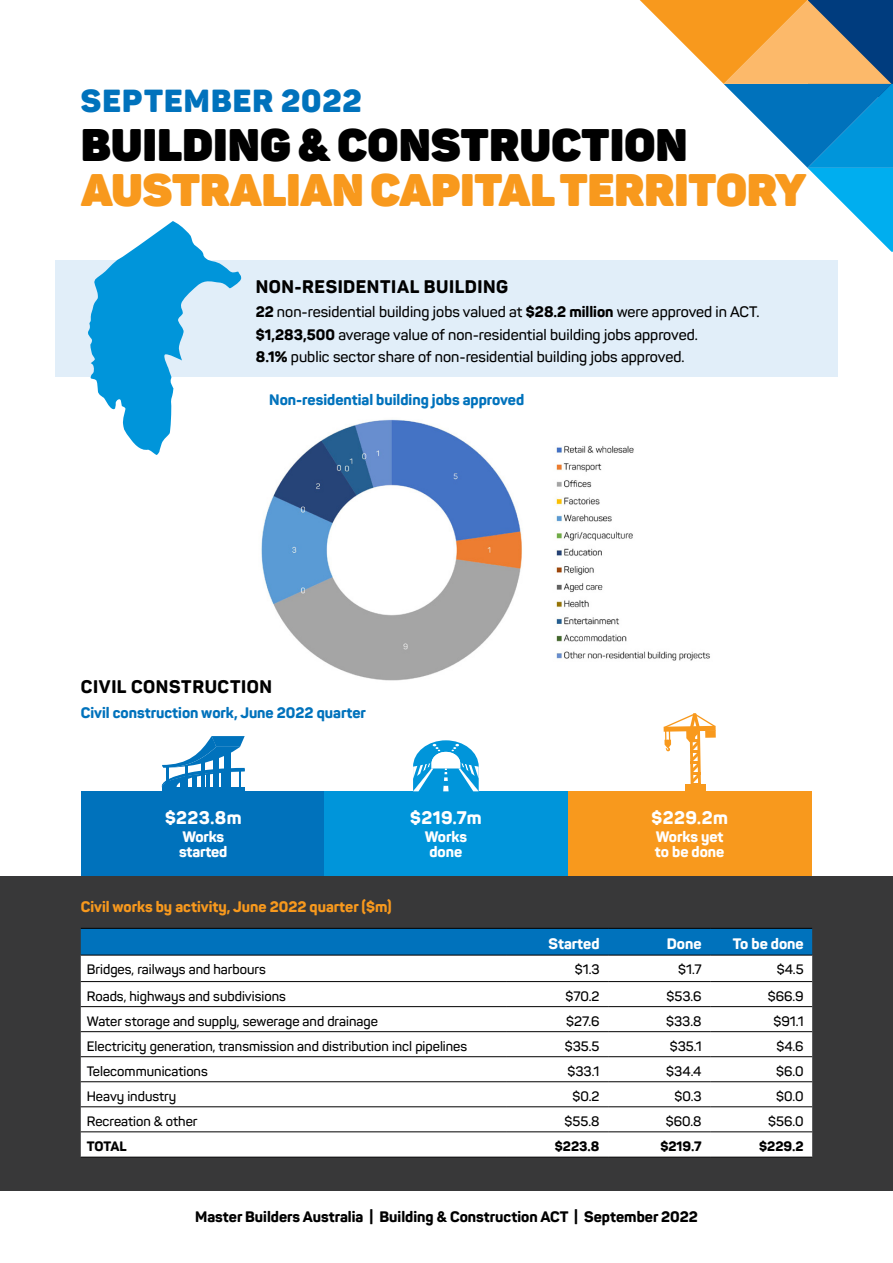
<style>
.page{position:relative;width:893px;height:1263px;background:#fff}
.page>*{position:absolute;margin:0;border:0;box-sizing:border-box;transform-origin:0 0}
.t1{font:800 45px/45px "Panton";color:#f8991d}
.Head_1{font:900 31.5px "Panton";letter-spacing:.035em;color:#0072bc}
.Head_2{font:800 18px "Panton";letter-spacing:.03em;color:#000}
.Head_2_white{font:800 18px "Panton";letter-spacing:.025em;color:#fff}
.Body{font:600 15px "Panton";color:#000}
.Head_3{font:800 15px "Panton";color:#0072bc}
.t2{font:800 15px "Panton";color:#000}
.Head_3_Yellow{font:800 15px "Panton";color:#f8991d}
.Head_3_white{font:800 15px/15px "Panton";letter-spacing:-.005em;color:#fff}
.Body-2{font:800 15px "Panton";color:#fff}
.Body-3{font:600 13.5px "Panton";color:#000}
.Body-4{font:800 13.5px "Panton";color:#000}
.s1{color:#000}
.s2{font-weight:800}
</style>
<div class="page">
<svg style="left:640px;top:0;width:253px;height:252px"></svg>
<img style="left:261px;top:419px;width:449px;height:262px">
<div style="left:81px;top:791px;width:244px;height:85px;background:#0072bc"></div>
<div style="left:324px;top:791px;width:244px;height:85px;background:#0095da"></div>
<div style="left:568px;top:791px;width:243px;height:85px;background:#f8991d"></div>
<svg style="left:664px;top:713px;width:52px;height:73px"></svg>
<div style="left:685px;top:784px;width:20px;height:7px;background:#f8991d"></div>
<hr style="left:162px;top:787px;width:83px;height:4px;background:#0072bc">
<svg style="left:162px;top:736px;width:83px;height:51px"></svg>
<svg style="left:413px;top:740px;width:66px;height:51px"></svg>
<div style="left:55px;top:260px;width:783px;height:117px;background:#e1eef9"></div>
<div style="left:0;top:876px;width:893px;height:315px;background:#383839"></div>
<svg style="left:88px;top:221px;width:154px;height:234px"></svg>
<div style="left:81px;top:929px;width:731px;height:26px;background:#0072bc"></div>
<div style="left:81px;top:956px;width:731px;height:201px;background:#fff"></div>
<hr style="left:81px;top:928px;width:425px;height:1px;background:#000">
<hr style="left:506px;top:928px;width:102px;height:1px;background:#000">
<hr style="left:608px;top:928px;width:102px;height:1px;background:#000">
<hr style="left:710px;top:928px;width:102px;height:1px;background:#000">
<hr style="left:81px;top:955px;width:425px;height:1px;background:#000">
<hr style="left:81px;top:981px;width:425px;height:1px;background:#000">
<hr style="left:506px;top:981px;width:102px;height:1px;background:#000">
<hr style="left:608px;top:981px;width:102px;height:1px;background:#000">
<hr style="left:710px;top:981px;width:102px;height:1px;background:#000">
<hr style="left:81px;top:1006px;width:425px;height:1px;background:#000">
<hr style="left:506px;top:1006px;width:102px;height:1px;background:#000">
<hr style="left:608px;top:1006px;width:102px;height:1px;background:#000">
<hr style="left:710px;top:1006px;width:102px;height:1px;background:#000">
<hr style="left:81px;top:1031px;width:425px;height:1px;background:#000">
<hr style="left:506px;top:1031px;width:102px;height:1px;background:#000">
<hr style="left:608px;top:1031px;width:102px;height:1px;background:#000">
<hr style="left:710px;top:1031px;width:102px;height:1px;background:#000">
<hr style="left:81px;top:1056px;width:425px;height:1px;background:#000">
<hr style="left:506px;top:1056px;width:102px;height:1px;background:#000">
<hr style="left:608px;top:1056px;width:102px;height:1px;background:#000">
<hr style="left:710px;top:1056px;width:102px;height:1px;background:#000">
<hr style="left:81px;top:1081px;width:425px;height:1px;background:#000">
<hr style="left:506px;top:1081px;width:102px;height:1px;background:#000">
<hr style="left:608px;top:1081px;width:102px;height:1px;background:#000">
<hr style="left:710px;top:1081px;width:102px;height:1px;background:#000">
<hr style="left:81px;top:1106px;width:425px;height:1px;background:#000">
<hr style="left:506px;top:1106px;width:102px;height:1px;background:#000">
<hr style="left:608px;top:1106px;width:102px;height:1px;background:#000">
<hr style="left:710px;top:1106px;width:102px;height:1px;background:#000">
<hr style="left:81px;top:1131px;width:425px;height:1px;background:#000">
<hr style="left:506px;top:1131px;width:102px;height:1px;background:#000">
<hr style="left:608px;top:1131px;width:102px;height:1px;background:#000">
<hr style="left:710px;top:1131px;width:102px;height:1px;background:#000">
<hr style="left:81px;top:1157px;width:425px;height:1px;background:#000">
<hr style="left:506px;top:1157px;width:102px;height:1px;background:#000">
<hr style="left:608px;top:1157px;width:102px;height:1px;background:#000">
<hr style="left:710px;top:1157px;width:102px;height:1px;background:#000">
<hr style="left:506px;top:955px;width:102px;height:1px;background:#000">
<hr style="left:608px;top:955px;width:102px;height:1px;background:#000">
<hr style="left:710px;top:955px;width:102px;height:1px;background:#000">
<p class="Head_1" style="left:81px;top:81px;width:282px">SEPTEMBER 2022</p>
<p class="t1" style="left:81px;top:121px;width:727px"><span class="s1">BUILDING &amp; CONSTRUCTION<br></span>AUSTRALIAN CAPITAL TERRITORY</p>
<p class="Head_2" style="left:256px;top:275px;width:254px">NON-RESIDENTIAL BUILDING</p>
<p class="Body" style="left:256px;top:303px;width:505px"><span class="s2">22</span> non-residential building jobs valued at <span class="s2">$28.2 million</span> were approved in ACT.</p>
<p class="Body" style="left:256px;top:325px;width:444px"><span class="s2">$1,283,500</span> average value of non-residential building jobs approved.</p>
<p class="Body" style="left:256px;top:347px;width:430px"><span class="s2">8.1%</span> public sector share of non-residential building jobs approved.</p>
<p class="Head_3" style="left:269px;top:390px;width:256px">Non-residential building jobs approved</p>
<p class="Head_2" style="left:81px;top:675px;width:193px">CIVIL CONSTRUCTION</p>
<p class="Head_3" style="left:81px;top:703px;width:287px">Civil construction work, June 2022 quarter</p>
<p class="Head_2_white" style="left:165px;top:806px;width:78px">$223.8m</p>
<p class="Head_2_white" style="left:410px;top:806px;width:73px">$219.7m</p>
<p class="Head_2_white" style="left:651px;top:806px;width:78px">$229.2m</p>
<p class="Head_3_white" style="left:179px;top:829px;width:50px">Works started</p>
<p class="Head_3_white" style="left:425px;top:829px;width:44px">Works</p>
<p class="Head_3_white" style="left:429px;top:844px;width:34px">done</p>
<p class="Head_3_Yellow" style="left:81px;top:897px;width:313px">Civil works by activity, June 2022 quarter ($m)</p>
<p class="Head_3_white" style="left:655px;top:829px;width:71px">Works yet to be done</p>
<p class="Body-2" style="left:549px;top:934px;width:53px">Started</p>
<p class="Body-2" style="left:667px;top:934px;width:36px">Done</p>
<p class="Body-2" style="left:733px;top:934px;width:72px">To be done</p>
<p class="Body-3" style="left:87px;top:961px;width:181px">Bridges, railways and harbours</p>
<p class="Body-3" style="left:575px;top:961px;width:26px">$1.3</p>
<p class="Body-3" style="left:678px;top:961px;width:25px">$1.7</p>
<p class="Body-3" style="left:777px;top:961px;width:28px">$4.5</p>
<p class="Body-3" style="left:87px;top:987px;width:201px">Roads, highways and subdivisions</p>
<p class="Body-3" style="left:565px;top:987px;width:36px">$70.2</p>
<p class="Body-3" style="left:666px;top:987px;width:37px">$53.6</p>
<p class="Body-3" style="left:768px;top:987px;width:38px">$66.9</p>
<p class="Body-3" style="left:87px;top:1012px;width:293px">Water storage and supply, sewerage and drainage</p>
<p class="Body-3" style="left:566px;top:1012px;width:35px">$27.6</p>
<p class="Body-3" style="left:666px;top:1012px;width:37px">$33.8</p>
<p class="Body-3" style="left:773px;top:1012px;width:32px">$91.1</p>
<p class="Body-3" style="left:87px;top:1037px;width:382px">Electricity generation, transmission and distribution incl pipelines</p>
<p class="Body-3" style="left:565px;top:1037px;width:36px">$35.5</p>
<p class="Body-3" style="left:670px;top:1037px;width:33px">$35.1</p>
<p class="Body-3" style="left:776px;top:1037px;width:29px">$4.6</p>
<p class="Body-3" style="left:87px;top:1063px;width:123px">Telecommunications</p>
<p class="Body-3" style="left:567px;top:1063px;width:34px">$33.1</p>
<p class="Body-3" style="left:666px;top:1063px;width:37px">$34.4</p>
<p class="Body-3" style="left:776px;top:1063px;width:29px">$6.0</p>
<p class="Body-3" style="left:87px;top:1088px;width:91px">Heavy industry</p>
<p class="Body-3" style="left:572px;top:1088px;width:29px">$0.2</p>
<p class="Body-3" style="left:674px;top:1088px;width:29px">$0.3</p>
<p class="Body-3" style="left:776px;top:1088px;width:29px">$0.0</p>
<p class="Body-3" style="left:87px;top:1113px;width:112px">Recreation &amp; other</p>
<p class="Body-3" style="left:565px;top:1113px;width:37px">$55.8</p>
<p class="Body-3" style="left:666px;top:1113px;width:37px">$60.8</p>
<p class="Body-3" style="left:768px;top:1113px;width:37px">$56.0</p>
<p class="Body-4" style="left:87px;top:1138px;width:41px">TOTAL</p>
<p class="Body-4" style="left:555px;top:1138px;width:46px">$223.8</p>
<p class="Body-4" style="left:660px;top:1138px;width:43px">$219.7</p>
<p class="Body-4" style="left:759px;top:1138px;width:46px">$229.2</p>
<p class="t2" style="left:195px;top:1207px;width:504px">Master Builders Australia | Building &amp; Construction ACT | September 2022</p>
</div>
